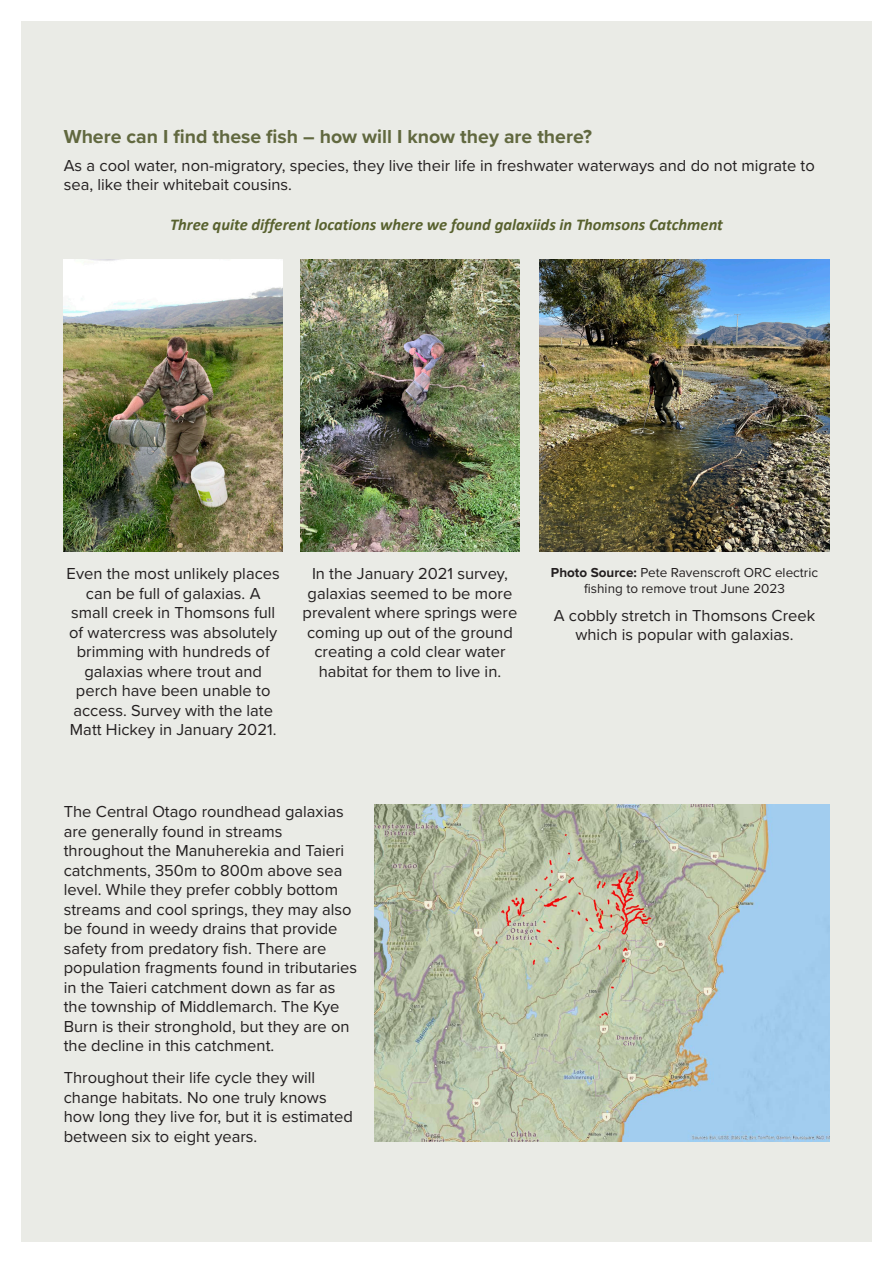
<style>
.page{position:relative;width:893px;height:1263px;background:#fff}
.page>*{position:absolute;margin:0;border:0;box-sizing:border-box;transform-origin:0 0}
.Bold_Head{font:700 19.5px "Proxima Nova";color:#61683f}
.Body{font:16.5px/19.5px "Proxima Nova";color:#231f20}
.Body-2{font:italic 700 16.5px "Calibri";color:#58612e}
.t1{font:13.5px/16.5px "Proxima Nova";color:#231f20;text-align:center}
.s1{font-weight:700}
</style>
<div class="page">
<div style="left:21px;top:21px;width:851px;height:1221px;background:#eaebe6"></div>
<img style="left:375px;top:804px;width:454px;height:338px">
<img style="left:301px;top:260px;width:218px;height:291px">
<img style="left:64px;top:260px;width:219px;height:291px">
<img style="left:540px;top:260px;width:289px;height:291px">
<p class="Bold_Head" style="left:64px;top:122px;width:530px">Where can I find these fish – how will I know they are there?</p>
<p class="Body" style="left:64px;top:156px;width:753px">As a cool water, non-migratory, species, they live their life in freshwater waterways and do not migrate to sea, like their whitebait cousins.</p>
<p class="Body-2" style="left:170px;top:213px;width:554px">Three quite different locations where we found galaxiids in Thomsons Catchment</p>
<p class="Body" style="left:67px;top:564px;width:215px;text-align:center">Even the most unlikely places can be full of galaxias. A small creek in Thomsons full of watercress was absolutely brimming with hundreds of galaxias where trout and perch have been unable to access. Survey with the late<br>Matt Hickey in January 2021.</p>
<p class="Body" style="left:303px;top:564px;width:216px;text-align:center">In the January 2021 survey, galaxias seemed to be more prevalent where springs were coming up out of the ground creating a cold clear water habitat for them to live in.</p>
<p class="Body" style="left:64px;top:802px;width:295px">The Central Otago roundhead galaxias are generally found in streams throughout the Manuherekia and Taieri catchments, 350m to 800m above sea level. While they prefer cobbly bottom streams and cool springs, they may also be found in weedy drains that provide safety from predatory fish. There are population fragments found in tributaries in the Taieri catchment down as far as the township of Middlemarch. The Kye Burn is their stronghold, but they are on the decline in this catchment.</p>
<p class="Body" style="left:64px;top:1068px;width:291px">Throughout their life cycle they will change habitats. No one truly knows how long they live for, but it is estimated between six to eight years.</p>
<p class="t1" style="left:551px;top:564px;width:269px"><span class="s1">Photo Source:</span> Pete Ravenscroft ORC electric fishing to remove trout June 2023</p>
<p class="Body" style="left:554px;top:606px;width:263px;text-align:center">A cobbly stretch in Thomsons Creek which is popular with galaxias.</p>
</div>
